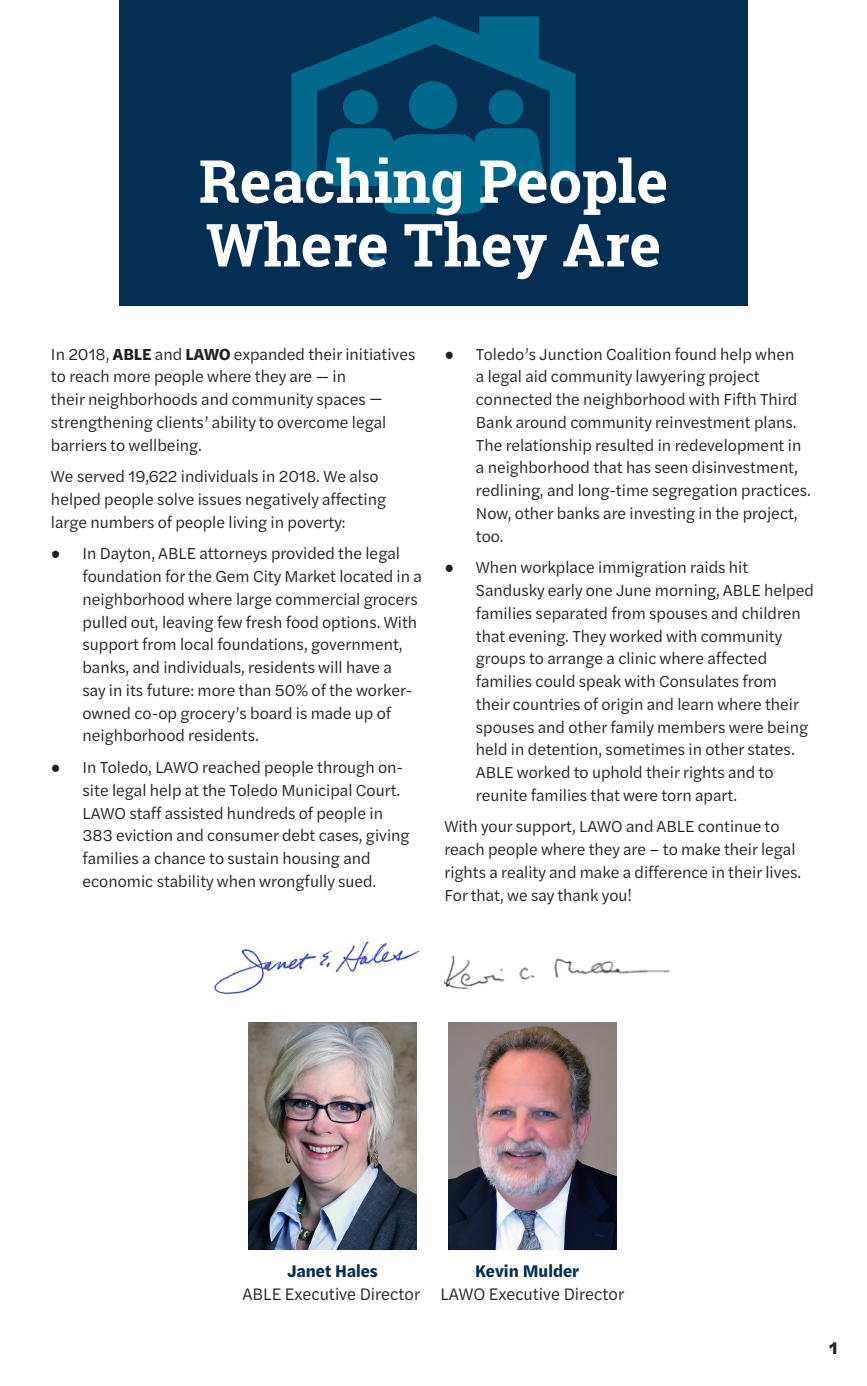
<style>
.page{position:relative;width:867px;height:1386px;background:#fff}
.page>*{position:absolute;margin:0;border:0;box-sizing:border-box;transform-origin:0 0}
.headerLaBlue{font:700 59.5px/63.7px "Roboto Slab";color:#fff}
.karla_bodycopy{font:17.5px "Halyard Text";color:#231f20;scale:.95 1}
.smallbluesubheads{font:700 17.5px "Halyard Text";color:#042f52;scale:.95 1}
.t1{font:700 17.5px "Halyard Text";color:#231f20}
.karla_bodycopy-2{font:16.62px/22.8px "Halyard Text";color:#231f20}
.s1{font-weight:700}
.s2{font-family:"Calibri"}
</style>
<div class="page">
<div style="left:119px;top:0;width:628px;height:305px;background:#042f52"></div>
<svg style="left:365px;top:251px;width:21px;height:20px"></svg>
<svg style="left:291px;top:16px;width:285px;height:165px"></svg>
<div style="left:479px;top:16px;width:60px;height:57px;background:#00698c"></div>
<div style="left:409px;top:81px;width:48px;height:48px;background:#00698c;border-radius:50%"></div>
<div style="left:343px;top:90px;width:35px;height:34px;background:#00698c;border-radius:50%"></div>
<div style="left:488px;top:90px;width:35px;height:34px;background:#00698c;border-radius:50%"></div>
<svg style="left:321px;top:128px;width:223px;height:86px"></svg>
<img style="left:248px;top:1022px;width:169px;height:228px">
<img style="left:448px;top:1022px;width:168px;height:228px">
<img style="left:212px;top:939px;width:209px;height:57px">
<img style="left:443px;top:955px;width:227px;height:34px">
<p class="headerLaBlue" style="left:199px;top:149px;width:470px">Reaching People<br>Where They Are</p>
<p class="karla_bodycopy-2" style="left:51px;top:342px;width:366px">In 2018, <span class="s1">ABLE</span> and <span class="s1">LAWO</span> expanded their initiatives to reach more people where they are — in<br>their neighborhoods and community spaces — strengthening clients’ ability to overcome legal barriers to wellbeing.</p>
<p class="karla_bodycopy-2" style="left:51px;top:464px;width:336px">We served 19,622 individuals in 2018. We also helped people solve issues negatively affecting large numbers of people living in poverty:</p>
<p class="karla_bodycopy-2" style="left:82px;top:542px;width:341px;text-indent:-32px"><span class="s2">●</span> In Dayton, ABLE attorneys provided the legal foundation for the Gem City Market located in a neighborhood where large commercial grocers pulled out, leaving few fresh food options. With support from local foundations, government, banks, and individuals, residents will have a<br>say in its future: more than 50% of the worker&shy;owned co-op grocery’s board is made up of neighborhood residents.</p>
<p class="karla_bodycopy-2" style="left:82px;top:755px;width:328px;text-indent:-32px"><span class="s2">●</span> In Toledo, LAWO reached people through on&shy;site legal help at the Toledo Municipal Court.<br>LAWO staff assisted hundreds of people in 383 eviction and consumer debt cases, giving families a chance to sustain housing and economic stability when wrongfully sued.</p>
<p class="karla_bodycopy-2" style="left:475px;top:342px;width:336px;text-indent:-32px"><span class="s2">●</span> Toledo’s Junction Coalition found help when<br>a legal aid community lawyering project connected the neighborhood with Fifth Third Bank around community reinvestment plans.<br>The relationship resulted in redevelopment in a neighborhood that has seen disinvestment, redlining, and long-time segregation practices.<br>Now, other banks are investing in the project, too.</p>
<p class="karla_bodycopy-2" style="left:475px;top:555px;width:339px;text-indent:-32px"><span class="s2">●</span> When workplace immigration raids hit Sandusky early one June morning, ABLE helped families separated from spouses and children that evening. They worked with community groups to arrange a clinic where affected families could speak with Consulates from their countries of origin and learn where their spouses and other family members were being held in detention, sometimes in other states.<br>ABLE worked to uphold their rights and to reunite families that were torn apart.</p>
<p class="karla_bodycopy-2" style="left:444px;top:815px;width:358px">With your support, LAWO and ABLE continue to reach people where they are – to make their legal rights a reality and make a difference in their lives.<br>For that, we say thank you!</p>
<p class="smallbluesubheads" style="left:287px;top:1258px;width:97px">Janet Hales</p>
<p class="karla_bodycopy" style="left:242px;top:1281px;width:189px">ABLE Executive Director</p>
<p class="smallbluesubheads" style="left:475px;top:1258px;width:111px">Kevin Mulder</p>
<p class="karla_bodycopy" style="left:440px;top:1281px;width:195px">LAWO Executive Director</p>
<p class="t1" style="left:828px;top:1334px;width:10px">1</p>
</div>
